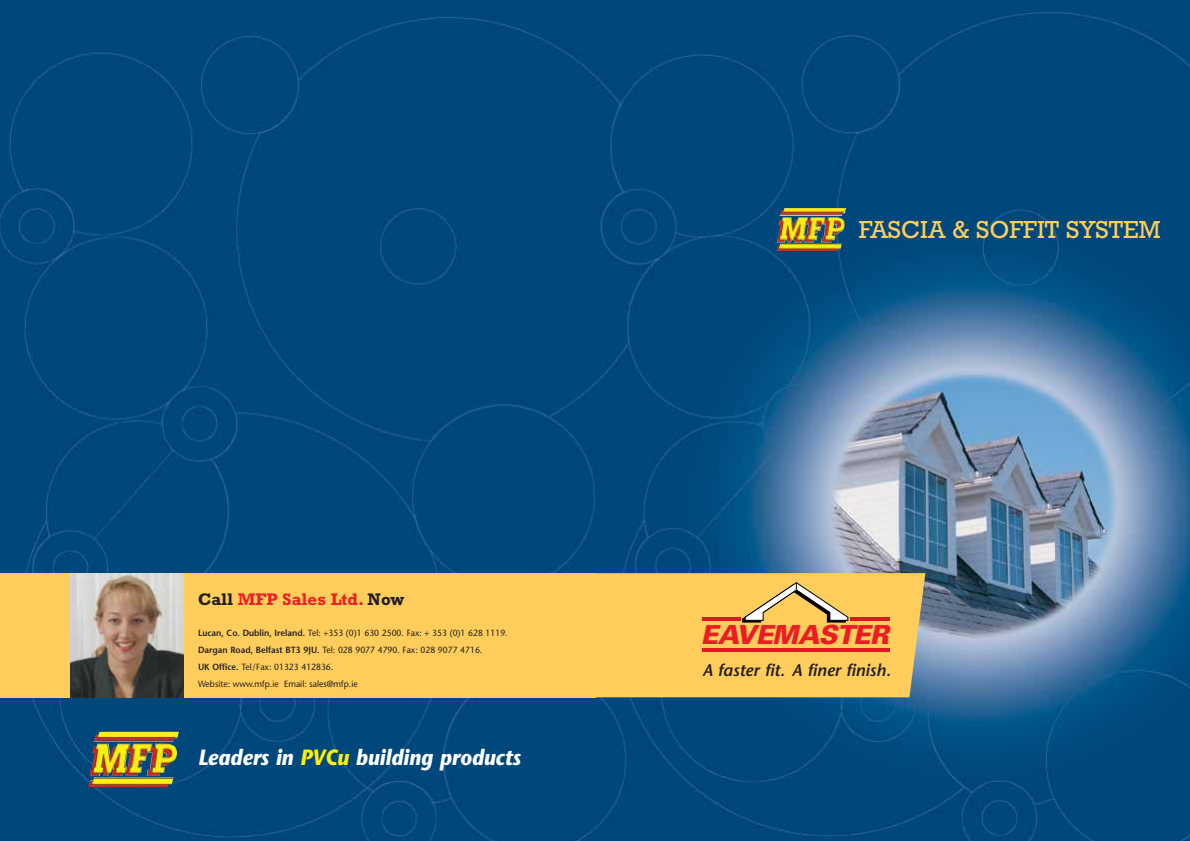
<style>
.page{position:relative;width:1190px;height:841px;background:#fff}
.page>*{position:absolute;margin:0;border:0;box-sizing:border-box;transform-origin:0 0}
.t1{font:italic 900 26.2px "Univers";letter-spacing:-.035em;color:#ed1c24}
.t2{font:25px "Rockwell";color:#ffcd5b}
.t3{font:italic 700 22px "Stone Sans";color:#fff;scale:.9 1}
.t4{font:italic 600 17px "Stone Sans";color:#231f20}
.t5{font:700 17px "Rockwell";color:#ed1e25}
.t6{font:9px/17px "Stone Sans";color:#231f20;scale:.95 1}
.s1{color:#231f20}
.s2{font-weight:600}
.s3{color:#fff200}
</style>
<div class="page">
<img style="left:0;top:0;width:1190px;height:841px">
<img style="left:777px;top:208px;width:69px;height:43px">
<div style="left:595px;top:573px;width:330px;height:124px;background:#ffcd5b"></div>
<hr style="left:702px;top:648px;width:188px;height:4px;background:#dd1a21">
<hr style="left:850px;top:617px;width:40px;height:4px;background:#dd1a21">
<hr style="left:702px;top:617px;width:39px;height:4px;background:#dd1a21">
<svg style="left:742px;top:582px;width:106px;height:41px;background:#e2bd6a"></svg>
<div style="left:0;top:573px;width:595px;height:124px;background:#ffcd5b"></div>
<img style="left:88px;top:732px;width:91px;height:55px">
<img style="left:70px;top:573px;width:113px;height:124px">
<h3 class="t5" style="left:198px;top:593px;width:208px"><span class="s1">Call</span> MFP Sales Ltd. <span class="s1">Now</span></h3>
<p class="t6" style="left:198px;top:625px;width:327px"><span class="s2">Lucan, Co. Dublin, Ireland.</span> Tel: +353 (0)1 630 2500. Fax: + 353 (0)1 628 1119.<br><span class="s2">Dargan Road, Belfast BT3 9JU.</span> Tel: 028 9077 4790. Fax: 028 9077 4716.<br><span class="s2">UK Office.</span> Tel/Fax: 01323 412836.<br>Website: www.mfp.ie Email: sales@mfp.ie</p>
<h3 class="t3" style="left:198px;top:749px;width:360px">Leaders in <span class="s3">PVCu</span> building products</h3>
<h2 class="t2" style="left:859px;top:221px;width:303px">FASCIA &amp; SOFFIT SYSTEM</h2>
<h1 class="t1" style="left:701px;top:625px;width:190px">EAVEMASTER</h1>
<h3 class="t4" style="left:702px;top:663px;width:190px">A faster fit. A finer finish.</h3>
</div>
